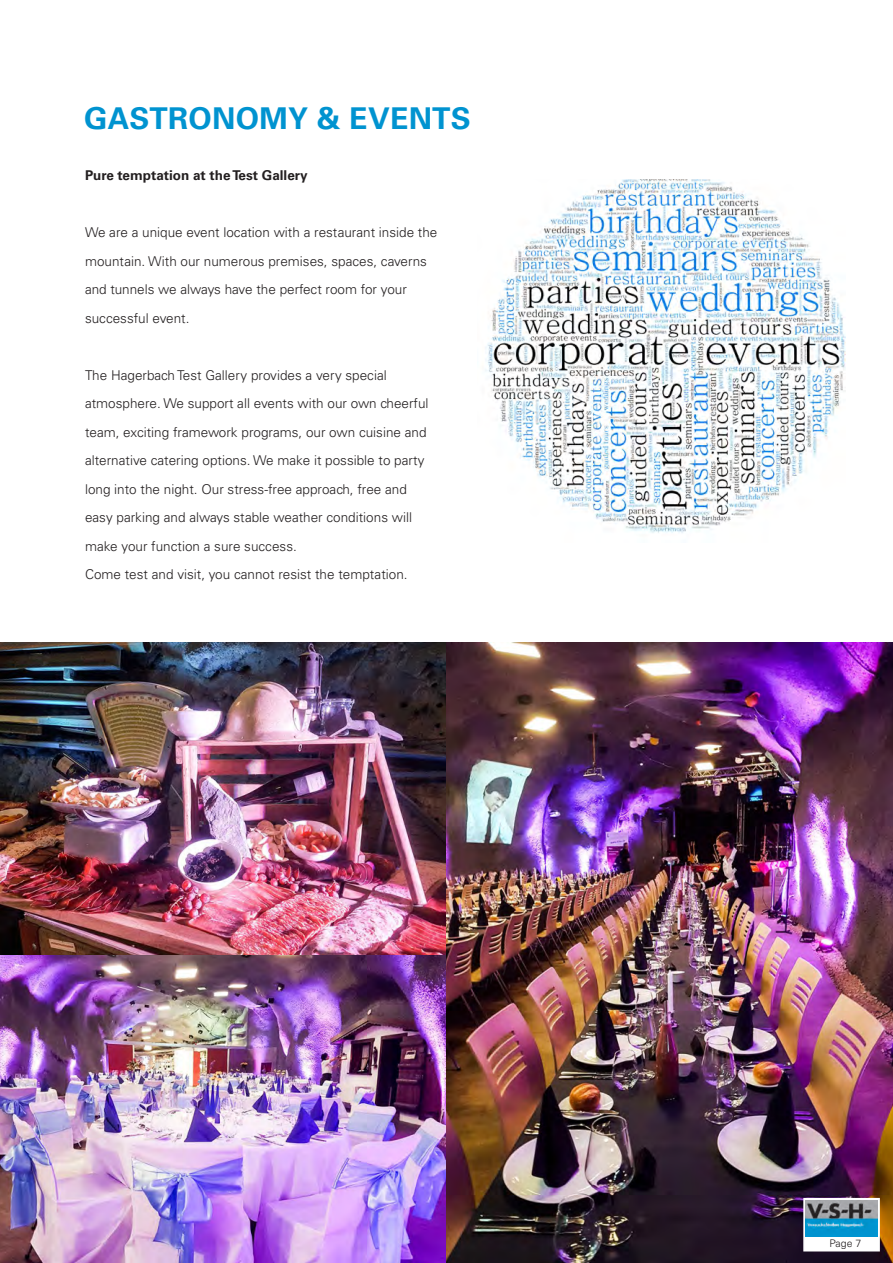
<style>
.page{position:relative;width:893px;height:1263px;background:#fff}
.page>*{position:absolute;margin:0;border:0;box-sizing:border-box;transform-origin:0 0}
.t1{font:700 30px "Univers";letter-spacing:.01em;color:#0093d0}
.t2{font:300 13.5px/28.3px "Univers";color:#231f20}
.t3{font:700 13.5px "Univers";color:#231f20}
.t4{font:300 10.5px "Univers";color:#231f20}
</style>
<div class="page">
<img style="left:485px;top:179px;width:361px;height:354px">
<img style="left:0;top:642px;width:446px;height:313px">
<img style="left:0;top:955px;width:446px;height:308px">
<img style="left:446px;top:642px;width:447px;height:621px">
<div style="left:803px;top:1198px;width:77px;height:53px;background:#fff;border:2px solid #fff"></div>
<img style="left:806px;top:1200px;width:72px;height:36px">
<h1 class="t1" style="left:84px;top:101px;width:388px">GASTRONOMY &amp; EVENTS</h1>
<p class="t3" style="left:85px;top:167px;width:224px">Pure temptation at the Test Gallery</p>
<p class="t2" style="left:85px;top:218px;width:354px">We are a unique event location with a restaurant inside the mountain. With our numerous premises, spaces, caverns and tunnels we always have the perfect room for your successful event.</p>
<p class="t2" style="left:85px;top:361px;width:345px">The Hagerbach Test Gallery provides a very special atmosphere. We support all events with our own cheerful team, exciting framework programs, our own cuisine and alternative catering options. We make it possible to party long into the night. Our stress-free approach, free and easy parking and always stable weather conditions will make your function a sure success.<br>Come test and visit, you cannot resist the temptation.</p>
<p class="t4" style="left:829px;top:1237px;width:33px">Page 7</p>
</div>
